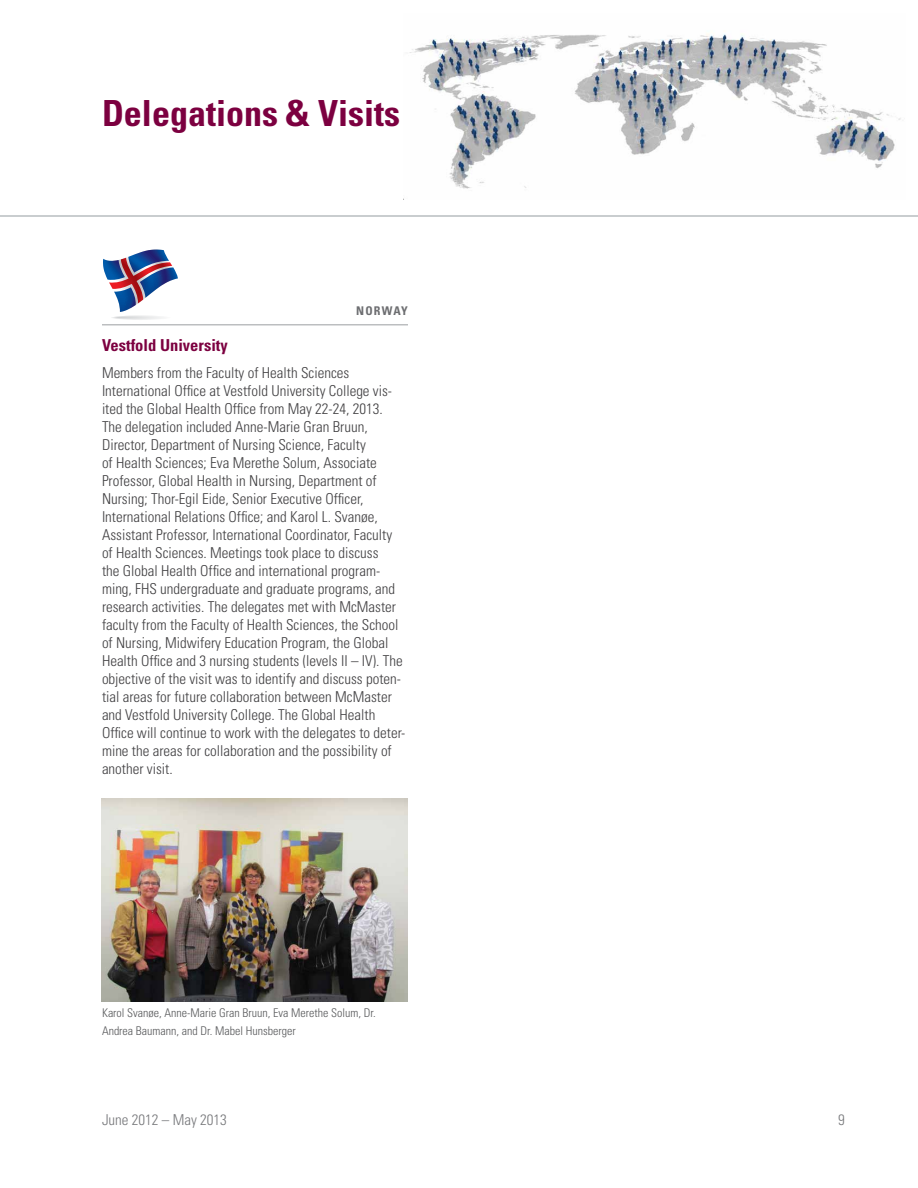
<style>
.page{position:relative;width:918px;height:1188px;background:#fff}
.page>*{position:absolute;margin:0;border:0;box-sizing:border-box;transform-origin:0 0}
.t1{font:700 condensed 36px "Univers LT Std";color:#7c0040}
.t2{font:700 condensed 16.5px "Univers LT Std";color:#7c0040}
.t3{font:300 condensed 15px/18px "Univers LT Std";color:#414042}
.t4{font:300 condensed 15px "Univers LT Std";color:#77787b}
.t5{font:300 condensed 12px/18px "Univers LT Std";color:#58595b}
.t6{font:700 condensed 12px "Univers LT Std";letter-spacing:.1em;color:#6d6e71}
</style>
<div class="page">
<hr style="left:0;top:216px;width:918px;height:1px;background:#949ca1">
<hr style="left:102px;top:324px;width:306px;height:2px;background:#bcbec0">
<img style="left:409px;top:34px;width:492px;height:155px">
<svg style="left:103px;top:250px;width:75px;height:70px"></svg>
<img style="left:102px;top:799px;width:306px;height:203px">
<h1 class="t1" style="left:102px;top:91px;width:300px">Delegations &amp; Visits</h1>
<p class="t6" style="left:356px;top:303px;width:53px">NORWAY</p>
<p class="t2" style="left:102px;top:335px;width:127px">Vestfold University</p>
<p class="t3" style="left:102px;top:364px;width:305px">Members from the Faculty of Health Sciences International Office at Vestfold University College vis&shy;ited the Global Health Office from May 22-24, 2013.<br>The delegation included Anne-Marie Gran Bruun, Director, Department of Nursing Science, Faculty<br>of Health Sciences; Eva Merethe Solum, Associate Professor, Global Health in Nursing, Department of Nursing; Thor-Egil Eide, Senior Executive Officer, International Relations Office; and Karol L. Svanøe, Assistant Professor, International Coordinator, Faculty of Health Sciences. Meetings took place to discuss<br>the Global Health Office and international program&shy;ming, FHS undergraduate and graduate programs, and research activities. The delegates met with McMaster faculty from the Faculty of Health Sciences, the School of Nursing, Midwifery Education Program, the Global Health Office and 3 nursing students (levels II – IV). The objective of the visit was to identify and discuss poten&shy;tial areas for future collaboration between McMaster and Vestfold University College. The Global Health Office will continue to work with the delegates to deter&shy;mine the areas for collaboration and the possibility of another visit.</p>
<p class="t5" style="left:102px;top:1004px;width:275px">Karol Svanøe, Anne-Marie Gran Bruun, Eva Merethe Solum, Dr.<br>Andrea Baumann, and Dr. Mabel Hunsberger</p>
<p class="t4" style="left:102px;top:1111px;width:126px">June 2012 – May 2013</p>
<p class="t4" style="left:838px;top:1111px;width:8px">9</p>
</div>
